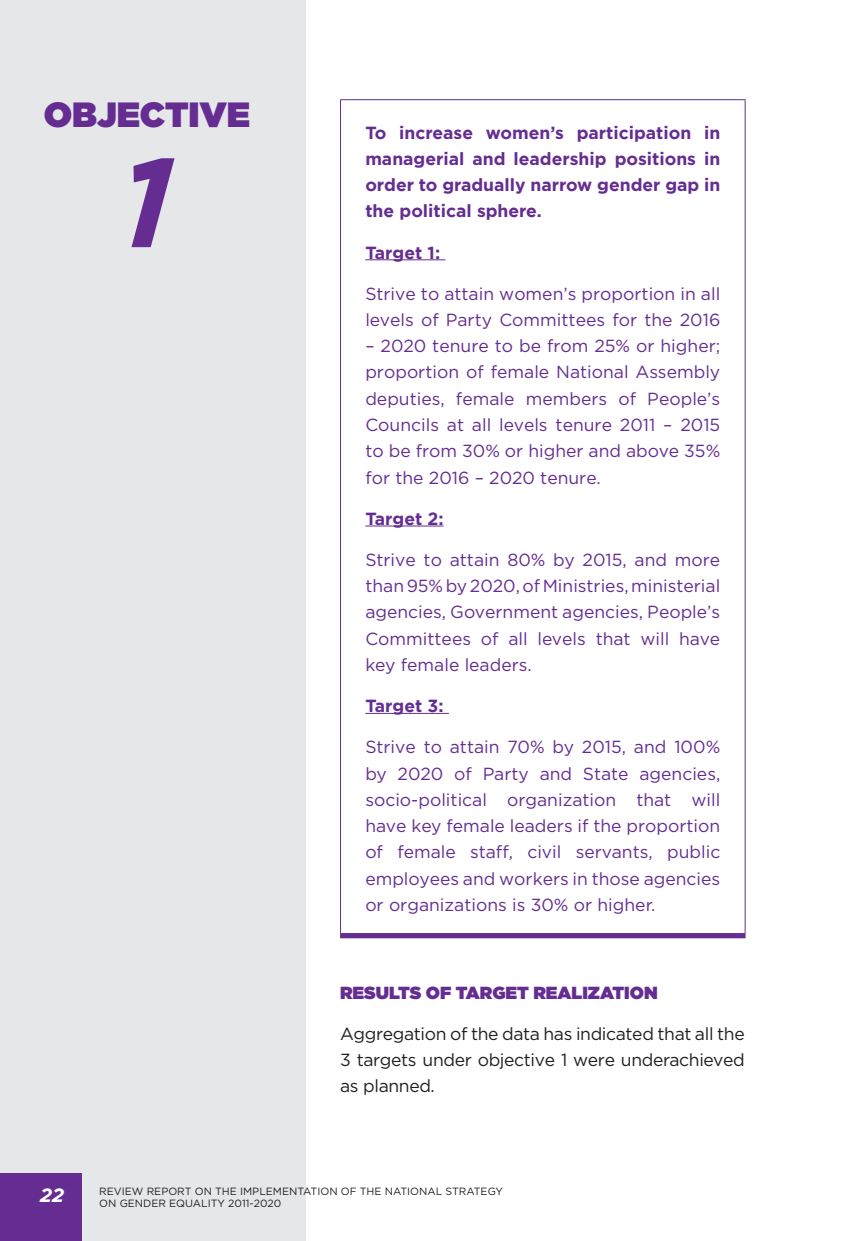
<style>
.page{position:relative;width:844px;height:1241px;background:#fff}
.page>*{position:absolute;margin:0;border:0;box-sizing:border-box;transform-origin:0 0}
.heading_3{font:italic 700 126px "SVN Gotham";color:#652d91}
.heading_3-2{font:35px "SVN Gotham Ultra";color:#652d91}
.t1{font:italic 700 19.25px "SVN Gotham";color:#fff}
.Intense_Quote{font:17.5px/26.2px "SVN Gotham";color:#652d91;text-align:justify}
.heading_3-3{font:700 17.5px/26.2px "SVN Gotham";color:#652d91;text-align:justify}
.Body_Text{font:17.5px/26.2px "SVN Gotham";letter-spacing:-.02em;color:#231f20;text-align:justify}
.Style2{font:17.5px "SVN Gotham Ultra";color:#652d91}
.Intense_Quote-2{font:700 17.5px "SVN Gotham";color:#652d91}
.t2{font:10.5px "SVN Gotham";color:#231f20}
</style>
<div class="page">
<hr style="left:340px;top:99px;width:405px;height:1px;background:#652d91">
<hr style="left:340px;top:100px;width:1px;height:832px;background:#652d91">
<hr style="left:744px;top:100px;width:1px;height:832px;background:#652d91">
<div style="left:340px;top:932px;width:405px;height:6px;background:#652d91"></div>
<hr style="left:365px;top:259px;width:80px;height:1px;background:#652d91">
<hr style="left:365px;top:525px;width:78px;height:1px;background:#652d91">
<hr style="left:365px;top:712px;width:84px;height:1px;background:#652d91">
<div style="left:0;top:0;width:305px;height:1240px;background:#e6e7e9"></div>
<div style="left:0;top:1173px;width:82px;height:67px;background:#652d91"></div>
<p class="heading_3-2" style="left:44px;top:86px;width:208px">OBJECTIVE</p>
<p class="heading_3" style="left:119px;top:103px;width:56px">1</p>
<p class="heading_3-3" style="left:365px;top:118px;width:356px">To increase women’s participation in managerial and leadership positions in order to gradually narrow gender gap in the political sphere.</p>
<p class="Intense_Quote-2" style="left:365px;top:239px;width:76px">Target 1:</p>
<p class="Intense_Quote" style="left:365px;top:279px;width:356px">Strive to attain women’s proportion in all levels of Party Committees for the 2016</p>
<p class="Intense_Quote" style="left:365px;top:331px;width:356px">– 2020 tenure to be from 25% or higher; proportion of female National Assembly deputies, female members of People’s Councils at all levels tenure 2011 – 2015 to be from 30% or higher and above 35% for the 2016 – 2020 tenure.</p>
<p class="Intense_Quote-2" style="left:365px;top:505px;width:80px">Target 2:</p>
<p class="Intense_Quote" style="left:365px;top:545px;width:356px">Strive to attain 80% by 2015, and more than 95% by 2020, of Ministries, ministerial agencies, Government agencies, People’s Committees of all levels that will have key female leaders.</p>
<p class="Intense_Quote-2" style="left:365px;top:693px;width:80px">Target 3:</p>
<p class="Intense_Quote" style="left:365px;top:732px;width:356px">Strive to attain 70% by 2015, and 100% by 2020 of Party and State agencies, socio-political organization that will have key female leaders if the proportion of female staff, civil servants, public employees and workers in those agencies or organizations is 30% or higher.</p>
<p class="Style2" style="left:340px;top:977px;width:319px">RESULTS OF TARGET REALIZATION</p>
<p class="Body_Text" style="left:340px;top:1019px;width:406px">Aggregation of the data has indicated that all the 3 targets under objective 1 were underachieved as planned.</p>
<p class="t1" style="left:40px;top:1179px;width:25px">22</p>
<p class="t2" style="left:99px;top:1182px;width:405px">REVIEW REPORT ON THE IMPLEMENTATION OF THE NATIONAL STRATEGY</p>
<p class="t2" style="left:99px;top:1195px;width:183px">ON GENDER EQUALITY 2011-2020</p>
</div>
